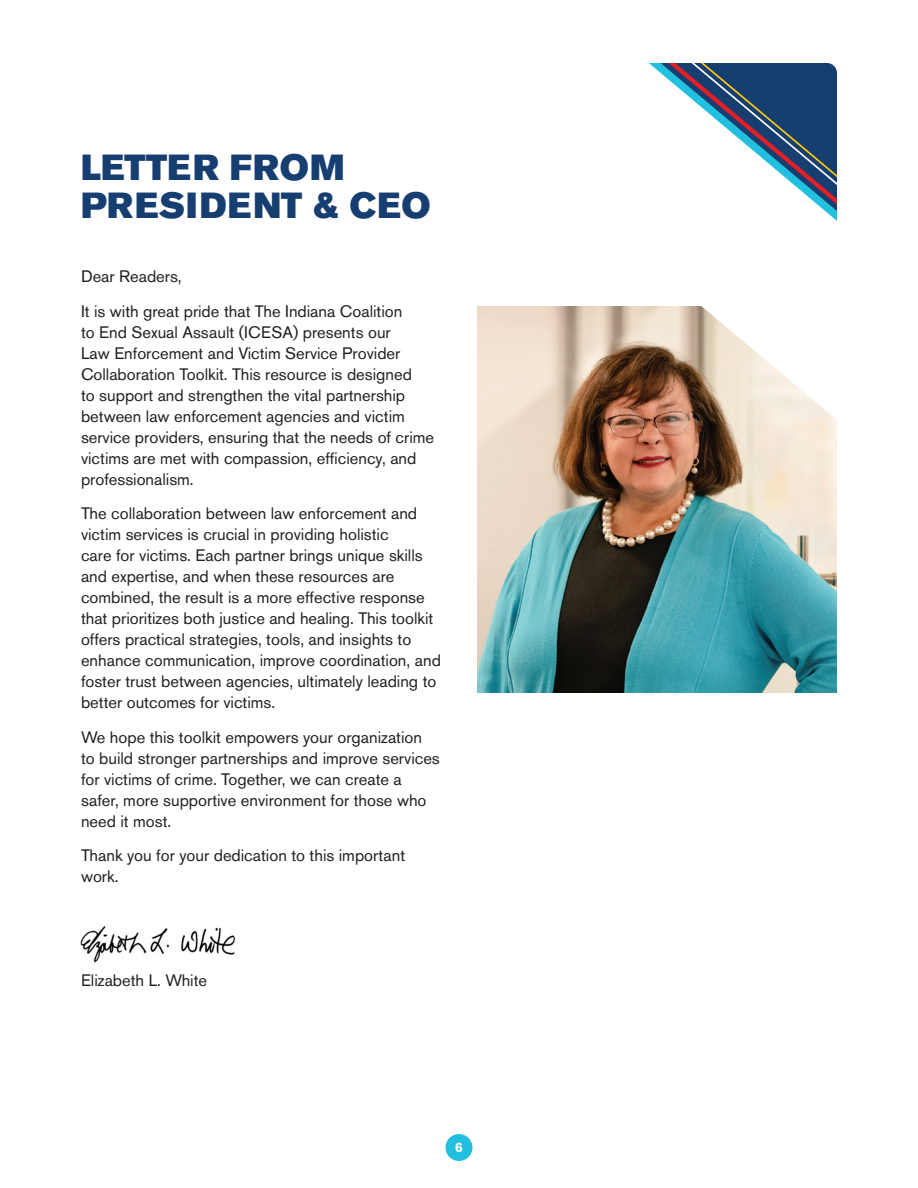
<style>
.page{position:relative;width:918px;height:1188px;background:#fff}
.page>*{position:absolute;margin:0;border:0;box-sizing:border-box;transform-origin:0 0}
.t1{font:36px/37.5px "Akzidenz Grotesk BE Super";letter-spacing:.025em;color:#163e70}
.t2{font:16.5px/21px "Akzidenz Grotesk BE";color:#231f20}
.t3{font:700 13.5px "Akzidenz Grotesk BE";color:#fff}
</style>
<div class="page">
<div style="left:446px;top:1134px;width:26px;height:27px;background:#22bfde;border-radius:50%"></div>
<img style="left:80px;top:926px;width:155px;height:37px">
<img style="left:477px;top:306px;width:360px;height:387px">
<svg style="left:649px;top:63px;width:188px;height:158px"></svg>
<p class="t1" style="left:81px;top:149px;width:351px">LETTER FROM<br>PRESIDENT &amp; CEO</p>
<p class="t2" style="left:81px;top:266px;width:102px">Dear Readers,</p>
<p class="t2" style="left:81px;top:301px;width:355px">It is with great pride that The Indiana Coalition<br>to End Sexual Assault (ICESA) presents our<br>Law Enforcement and Victim Service Provider Collaboration Toolkit. This resource is designed<br>to support and strengthen the vital partnership between law enforcement agencies and victim service providers, ensuring that the needs of crime victims are met with compassion, efficiency, and professionalism.</p>
<p class="t2" style="left:81px;top:503px;width:361px">The collaboration between law enforcement and victim services is crucial in providing holistic<br>care for victims. Each partner brings unique skills and expertise, and when these resources are combined, the result is a more effective response that prioritizes both justice and healing. This toolkit offers practical strategies, tools, and insights to enhance communication, improve coordination, and foster trust between agencies, ultimately leading to better outcomes for victims.</p>
<p class="t2" style="left:81px;top:727px;width:360px">We hope this toolkit empowers your organization to build stronger partnerships and improve services for victims of crime. Together, we can create a safer, more supportive environment for those who need it most.</p>
<p class="t2" style="left:81px;top:845px;width:326px">Thank you for your dedication to this important work.</p>
<p class="t2" style="left:81px;top:970px;width:128px">Elizabeth L. White</p>
<p class="t3" style="left:455px;top:1139px;width:9px">6</p>
</div>
